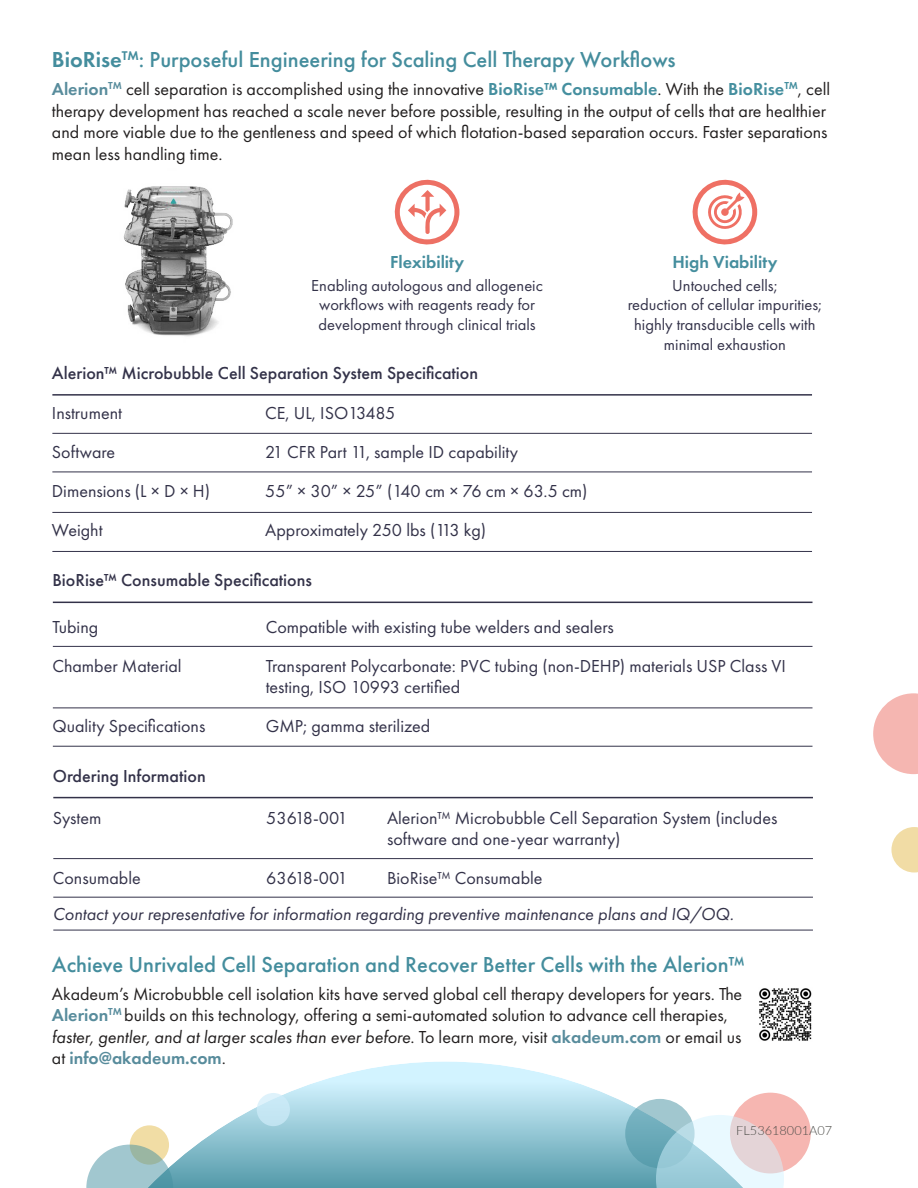
<style>
.page{position:relative;width:918px;height:1188px;background:#fff}
.page>*{position:absolute;margin:0;border:0;box-sizing:border-box;transform-origin:0 0}
.t1{font:500 22.5px "Futura PT";color:#448d9d}
.t2{font:18px/21.6px "Futura PT";color:#221f1f}
.t3{font:18px/39px "Futura PT";color:#333249}
.t4{font:500 18px "Futura PT";color:#333249}
.t5{font:italic 18px "Futura PT";color:#333249}
.t6{font:600 18px "Futura PT";color:#458e9e}
.t7{font:18px "Futura PT";letter-spacing:-.05em;color:#333249}
.t8{font:16.5px/19.8px "Futura PT";color:#333249;text-align:center}
.t9{font:300 12.75px "Lato";color:#4d4d49}
.s1{font-weight:600}
.s2{font-weight:600;color:#588c9c}
.s3{font-weight:600;color:#458f9f}
.s4{font-style:italic}
</style>
<div class="page">
<svg style="left:891px;top:827px;width:27px;height:46px"></svg>
<svg style="left:873px;top:693px;width:45px;height:81px"></svg>
<svg style="left:394px;top:179px;width:65px;height:66px"></svg>
<img style="left:123px;top:186px;width:110px;height:151px">
<div style="left:130px;top:1125px;width:39px;height:40px;background:#f1dda5;border-radius:50%"></div>
<div style="left:730px;top:1093px;width:81px;height:80px;background:#f6b6b1;border-radius:50%"></div>
<svg style="left:148px;top:1061px;width:595px;height:127px"></svg>
<svg style="left:86px;top:1145px;width:87px;height:43px"></svg>
<svg style="left:625px;top:1099px;width:70px;height:69px;background:#7ab2bf"></svg>
<svg style="left:656px;top:1115px;width:128px;height:73px;background:#c6d6dd"></svg>
<svg style="left:257px;top:1093px;width:33px;height:33px"></svg>
<svg style="left:692px;top:179px;width:65px;height:66px"></svg>
<hr style="left:52px;top:394px;width:760px;height:2px;background:#333249">
<hr style="left:52px;top:433px;width:760px;height:1px;background:#333249">
<hr style="left:52px;top:472px;width:760px;height:1px;background:#333249">
<hr style="left:52px;top:512px;width:760px;height:1px;background:#333249">
<hr style="left:53px;top:602px;width:760px;height:1px;background:#333249">
<hr style="left:53px;top:646px;width:760px;height:1px;background:#333249">
<hr style="left:53px;top:708px;width:760px;height:1px;background:#333249">
<hr style="left:52px;top:551px;width:760px;height:1px;background:#333249">
<hr style="left:53px;top:797px;width:760px;height:1px;background:#333249">
<hr style="left:53px;top:858px;width:760px;height:1px;background:#333249">
<hr style="left:53px;top:897px;width:760px;height:1px;background:#333249">
<img style="left:759px;top:988px;width:53px;height:53px">
<hr style="left:53px;top:746px;width:760px;height:1px;background:#333249">
<hr style="left:53px;top:930px;width:760px;height:1px;background:#333249">
<p class="t1" style="left:52px;top:51px;width:625px"><span class="s1">BioRise</span><sup>TM</sup>: Purposeful Engineering for Scaling Cell Therapy Workflows</p>
<p class="t2" style="left:52px;top:80px;width:780px"><span class="s2">Alerion</span><sup>TM</sup> cell separation is accomplished using the innovative <span class="s3">BioRise™ Consumable</span>. With the <span class="s3">BioRise</span><sup>TM</sup>, cell therapy development has reached a scale never before possible, resulting in the output of cells that are healthier and more viable due to the gentleness and speed of which flotation-based separation occurs. Faster separations mean less handling time.</p>
<p class="t6" style="left:390px;top:254px;width:76px">Flexibility</p>
<p class="t8" style="left:311px;top:276px;width:233px">Enabling autologous and allogeneic workflows with reagents ready for development through clinical trials</p>
<p class="t6" style="left:672px;top:254px;width:107px">High Viability</p>
<p class="t8" style="left:628px;top:276px;width:196px">Untouched cells;<br>reduction of cellular impurities; highly transducible cells with minimal exhaustion</p>
<p class="t4" style="left:52px;top:365px;width:428px">Alerion™ Microbubble Cell Separation System Specification</p>
<p class="t3" style="left:52px;top:395px;width:160px">Instrument<br>Software<br>Dimensions (L × D × H)<br>Weight</p>
<p class="t3" style="left:265px;top:395px;width:324px">CE, UL, ISO13485<br>21 CFR Part 11, sample ID capability<br>55” × 30” × 25” (140 cm × 76 cm × 63.5 cm)<br>Approximately 250 lbs (113 kg)</p>
<p class="t4" style="left:52px;top:573px;width:261px">BioRise™ Consumable Specifications</p>
<p class="t3" style="left:52px;top:609px;width:131px">Tubing<br>Chamber Material</p>
<p class="t3" style="left:266px;top:609px;width:522px">Compatible with existing tube welders and sealers<br>Transparent Polycarbonate: PVC tubing (non-DEHP) materials USP Class VI</p>
<p class="t3" style="left:266px;top:669px;width:196px">testing, ISO 10993 certified<br>GMP; gamma sterilized</p>
<p class="t3" style="left:52px;top:708px;width:155px">Quality Specifications</p>
<p class="t4" style="left:53px;top:768px;width:154px">Ordering Information</p>
<p class="t3" style="left:53px;top:799px;width:50px">System</p>
<p class="t3" style="left:387px;top:808px;width:392px;line-height:21px">Alerion™ Microbubble Cell Separation System (includes software and one-year warranty)</p>
<p class="t3" style="left:387px;top:860px;width:157px">BioRise™ Consumable</p>
<p class="t7" style="left:266px;top:810px;width:83px">53618-001</p>
<p class="t3" style="left:53px;top:859px;width:89px">Consumable</p>
<p class="t5" style="left:53px;top:906px;width:682px">Contact your representative for information regarding preventive maintenance plans and IQ/OQ.</p>
<p class="t7" style="left:266px;top:870px;width:83px">63618-001</p>
<p class="t1" style="left:52px;top:955px;width:694px">Achieve Unrivaled Cell Separation and Recover Better Cells with the Alerion™</p>
<p class="t2" style="left:52px;top:984px;width:692px">Akadeum’s Microbubble cell isolation kits have served global cell therapy developers for years. The <span class="s2">Alerion</span><sup>TM</sup> builds on this technology, offering a semi-automated solution to advance cell therapies, <span class="s4">faster, gentler, and at larger scales than ever before</span>. To learn more, visit <span class="s2">akadeum.com</span> or email us at <span class="s2">info@akadeum.com</span>.</p>
<p class="t9" style="left:736px;top:1123px;width:97px">FL53618001A07</p>
</div>
